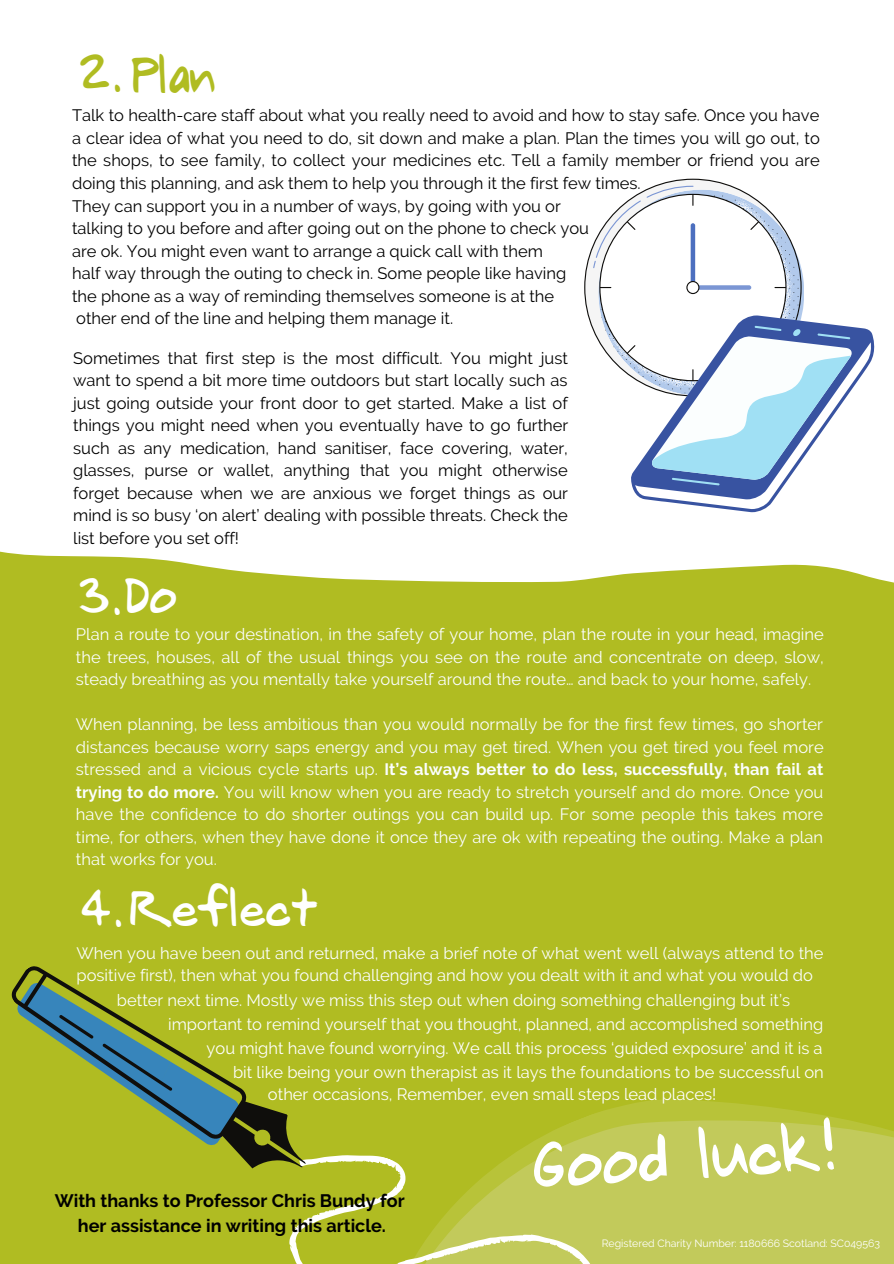
<style>
.page{position:relative;width:894px;height:1264px;background:#fff}
.page>*{position:absolute;margin:0;border:0;box-sizing:border-box;transform-origin:0 0}
.t1{font:62.55px "Mook";color:#fff}
.t2{font:47.25px "Mook";color:#fff}
.t3{font:47.25px "Mook";color:#b0bc22}
.t4{font:700 18px/24.8px "Raleway";color:#000;text-align:center}
.t5{font:16.5px/22.5px "Raleway";color:#000}
.t6{font:16.5px/22.5px "Raleway";color:#fbfefe;text-align:justify}
.t7{font:16.5px/24.2px "Raleway";color:#fff;text-align:right}
.t8{font:10.5px "Raleway";color:#fff}
.s1{font-weight:700}
.s2{color:#b0bc22}
</style>
<div class="page">
<div style="left:0;top:551px;width:893px;height:712px;background:#b0bc22"></div>
<svg style="left:632px;top:327px;width:241px;height:185px"></svg>
<svg style="left:584px;top:179px;width:269px;height:306px"></svg>
<svg style="left:316px;top:970px;width:577px;height:293px;background:#b5c033"></svg>
<svg style="left:234px;top:1131px;width:381px;height:132px;background:#bbc545"></svg>
<svg style="left:3px;top:892px;width:313px;height:358px;background:#9eaf2e"></svg>
<h2 class="t3" style="left:77px;top:45px;width:139px">2.Plan</h2>
<p class="t5" style="left:72px;top:104px;width:749px">Talk to health-care staff about what you really need to avoid and how to stay safe. Once you have a clear idea of what you need to do, sit down and make a plan. Plan the times you will go out, to the shops, to see family, to collect your medicines etc. Tell a family member or friend you are doing this planning, and ask them to help you through it the first few times.<br>They can support you in a number of ways, by going with you or<br>talking to you before and after going out on the phone to check you<br>are ok. You might even want to arrange a quick call with them<br>half way through the outing to check in. Some people like having<br>the phone as a way of reminding themselves someone is at the<br>other end of the line and helping them manage it.</p>
<p class="t5" style="left:73px;top:346px;width:496px;text-align:justify">Sometimes that first step is the most difficult. You might just want to spend a bit more time outdoors but start locally such as just going outside your front door to get started. Make a list of things you might need when you eventually have to go further such as any medication, hand sanitiser, face covering, water, glasses, purse or wallet, anything that you might otherwise forget because when we are anxious we forget things as our mind is so busy ‘on alert’ dealing with possible threats. Check the list before you set off!</p>
<h2 class="t2" style="left:76px;top:567px;width:101px">3.Do</h2>
<p class="t6" style="left:76px;top:623px;width:749px">Plan a route to your destination, in the safety of your home, plan the route in your head, imagine the trees, houses, all of the usual things you see on the route and concentrate on deep, slow, steady breathing as you mentally take yourself around the route… and back to your home, safely.</p>
<p class="t6" style="left:76px;top:713px;width:749px">When planning, be less ambitious than you would normally be for the first few times, go shorter distances because worry saps energy and you may get tired. When you get tired you feel more stressed and a vicious cycle starts up. <span class="s1">It’s always better to do less, successfully, than fail at trying to do more.</span> You will know when you are ready to stretch yourself and do more. Once you have the confidence to do shorter outings you can build up. For some people this takes more time, for others, when they have done it once they are ok with repeating the outing. Make a plan that works for you.</p>
<h2 class="t2" style="left:79px;top:879px;width:240px">4.<span class="s2">.</span>Reflect</h2>
<p class="t6" style="left:77px;top:941px;width:748px">When you have been out and returned, make a brief note of what went well (always attend to the positive first), then what you found challenging and how you dealt with it and what you would do</p>
<p class="t6" style="left:168px;top:988px;width:656px;line-height:24px;text-indent:-51px">better next time. Mostly we miss this step out when doing something challenging but it’s important to remind yourself that you thought, planned, and accomplished something</p>
<p class="t7" style="left:206px;top:1035px;width:618px">you might have found worrying. We call this process ‘guided exposure’ and it is a bit like being your own therapist as it lays the foundations to be successful on</p>
<p class="t7" style="left:268px;top:1082px;width:449px">other occasions, Remember, even small steps lead places!</p>
<p class="t4" style="left:55px;top:1188px;width:351px">With thanks to Professor Chris Bundy for her assistance in writing this article.</p>
<h1 class="t1" style="left:526px;top:1127px;width:307px;rotate:-4deg">Good luck!</h1>
<p class="t8" style="left:601px;top:1237px;width:280px">Registered Charity Number: 1180666 Scotland: SC049563</p>
</div>
